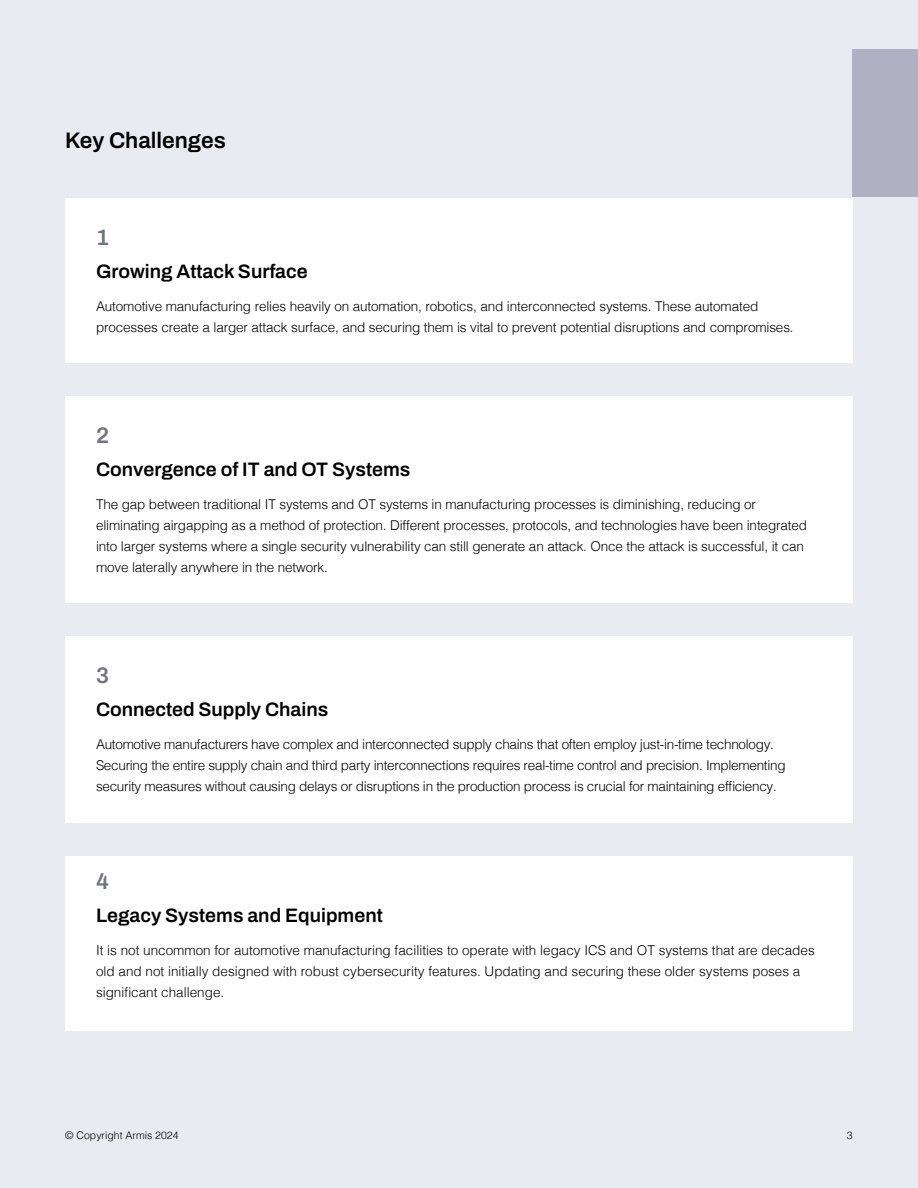
<style>
.page{position:relative;width:918px;height:1188px;background:#e9ebf2}
.page>*{position:absolute;margin:0;border:0;box-sizing:border-box;transform-origin:0 0}
.t1{font:600 22.5px "Archivo";color:#000}
.t2{font:600 22.5px "Archivo";color:#717382}
.t3{font:600 19.5px "Archivo";color:#000}
.t4{font:300 13.5px/21px "Helvetica";letter-spacing:-.01em;color:#000}
.t5{font:300 10.5px "Helvetica";color:#000}
</style>
<div class="page">
<div style="left:65px;top:198px;width:788px;height:165px;background:#fff"></div>
<div style="left:65px;top:396px;width:788px;height:207px;background:#fff"></div>
<div style="left:65px;top:636px;width:788px;height:187px;background:#fff"></div>
<div style="left:65px;top:856px;width:788px;height:174px;background:#fff"></div>
<div style="left:853px;top:50px;width:65px;height:147px;background:#b0b1c2"></div>
<h1 class="t1" style="left:65px;top:123px;width:162px">Key Challenges</h1>
<h1 class="t2" style="left:96px;top:220px;width:14px">1</h1>
<h2 class="t3" style="left:96px;top:257px;width:213px">Growing Attack Surface</h2>
<p class="t4" style="left:96px;top:295px;width:699px">Automotive manufacturing relies heavily on automation, robotics, and interconnected systems. These automated processes create a larger attack surface, and securing them is vital to prevent potential disruptions and compromises.</p>
<h1 class="t2" style="left:96px;top:418px;width:14px">2</h1>
<h2 class="t3" style="left:96px;top:454px;width:316px">Convergence of IT and OT Systems</h2>
<p class="t4" style="left:96px;top:492px;width:713px">The gap between traditional IT systems and OT systems in manufacturing processes is diminishing, reducing or eliminating airgapping as a method of protection. Different processes, protocols, and technologies have been integrated into larger systems where a single security vulnerability can still generate an attack. Once the attack is successful, it can move laterally anywhere in the network.</p>
<h1 class="t2" style="left:96px;top:658px;width:14px">3</h1>
<h2 class="t3" style="left:96px;top:694px;width:234px">Connected Supply Chains</h2>
<p class="t4" style="left:96px;top:732px;width:691px">Automotive manufacturers have complex and interconnected supply chains that often employ just-in-time technology.<br>Securing the entire supply chain and third party interconnections requires real-time control and precision. Implementing security measures without causing delays or disruptions in the production process is crucial for maintaining efficiency.</p>
<h1 class="t2" style="left:96px;top:864px;width:14px">4</h1>
<h2 class="t3" style="left:96px;top:900px;width:288px">Legacy Systems and Equipment</h2>
<p class="t4" style="left:96px;top:938px;width:720px">It is not uncommon for automotive manufacturing facilities to operate with legacy ICS and OT systems that are decades old and not initially designed with robust cybersecurity features. Updating and securing these older systems poses a significant challenge.</p>
<p class="t5" style="left:65px;top:1126px;width:115px">© Copyright Armis 2024</p>
<p class="t5" style="left:847px;top:1126px;width:7px">3</p>
</div>
